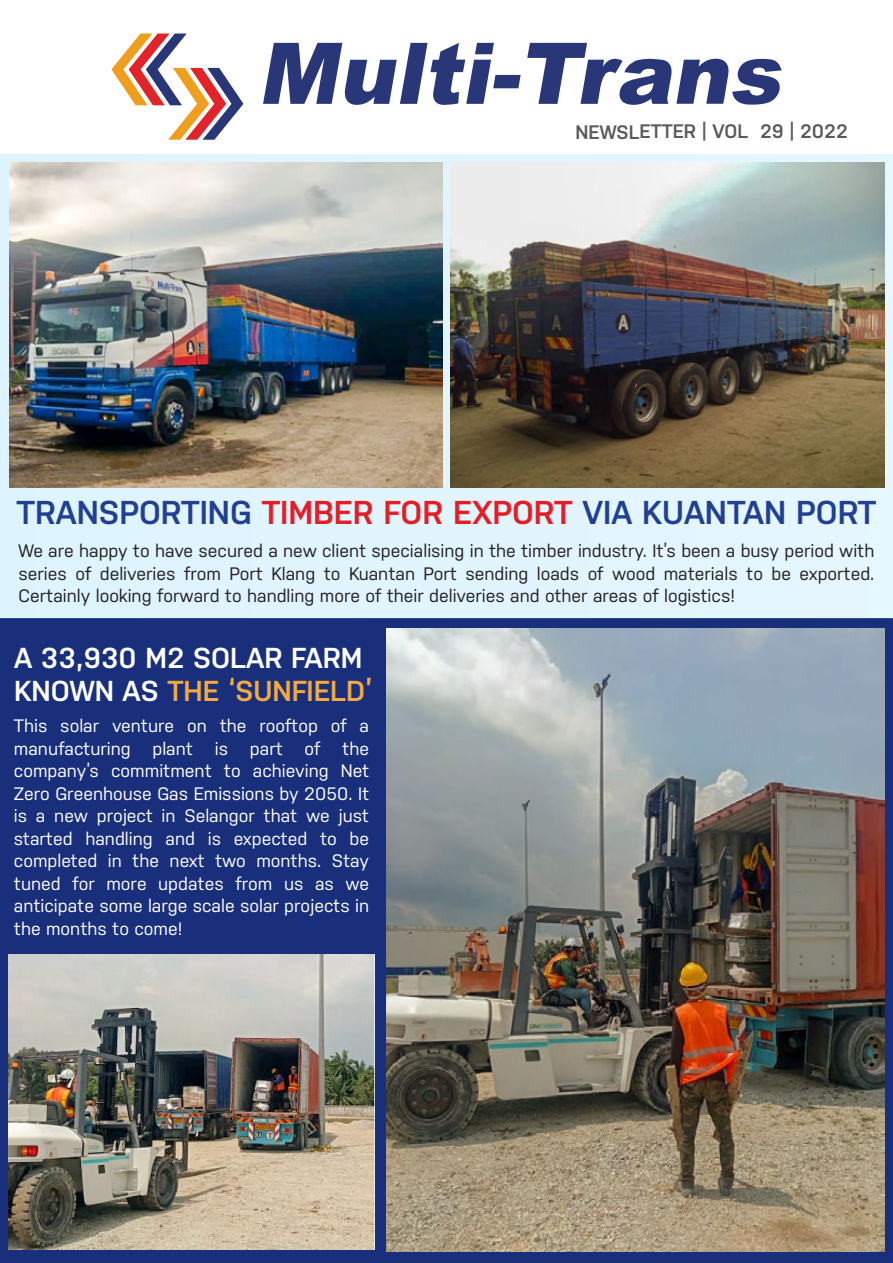
<style>
.page{position:relative;width:893px;height:1263px;background:#fff}
.page>*{position:absolute;margin:0;border:0;box-sizing:border-box;transform-origin:0 0}
.t1{font:600 33px "Nudista";color:#214094}
.t2{font:600 28.8px/32.5px "Nudista";color:#fff}
.t3{font:600 19.5px "Nudista";color:#5a595c}
.t4{font:18px/22.5px "Nudista";color:#fff;text-align:justify}
.t5{font:18px/22.5px "Nudista";color:#231f20;text-align:justify}
.s1{color:#e71c24}
.s2{color:#f5aa40}
</style>
<div class="page">
<div style="left:0;top:619px;width:893px;height:644px;background:#192f7c"></div>
<div style="left:0;top:155px;width:893px;height:464px;background:#e1f5ff"></div>
<svg style="left:111px;top:34px;width:132px;height:106px"></svg>
<svg style="left:263px;top:43px;width:258px;height:62px"></svg>
<svg style="left:527px;top:43px;width:254px;height:62px"></svg>
<img style="left:450px;top:163px;width:434px;height:325px">
<img style="left:9px;top:163px;width:433px;height:325px">
<img style="left:386px;top:628px;width:498px;height:623px">
<img style="left:9px;top:954px;width:365px;height:296px">
<p class="t3" style="left:575px;top:120px;width:274px">NEWSLETTER | VOL 29 | 2022</p>
<h1 class="t1" style="left:17px;top:493px;width:861px">TRANSPORTING <span class="s1">TIMBER FOR EXPORT</span> VIA KUANTAN PORT</h1>
<p class="t5" style="left:19px;top:539px;width:857px">We are happy to have secured a new client specialising in the timber industry. It’s been a busy period with series of deliveries from Port Klang to Kuantan Port sending loads of wood materials to be exported.<br>Certainly looking forward to handling more of their deliveries and other areas of logistics!</p>
<h2 class="t2" style="left:14px;top:641px;width:360px">A 33,930 M2 SOLAR FARM<br>KNOWN AS <span class="s2">THE ‘SUNFIELD’</span></h2>
<p class="t4" style="left:14px;top:714px;width:357px">This solar venture on the rooftop of a manufacturing plant is part of the company’s commitment to achieving Net Zero Greenhouse Gas Emissions by 2050. It is a new project in Selangor that we just started handling and is expected to be completed in the next two months. Stay tuned for more updates from us as we anticipate some large scale solar projects in the months to come!</p>
</div>
